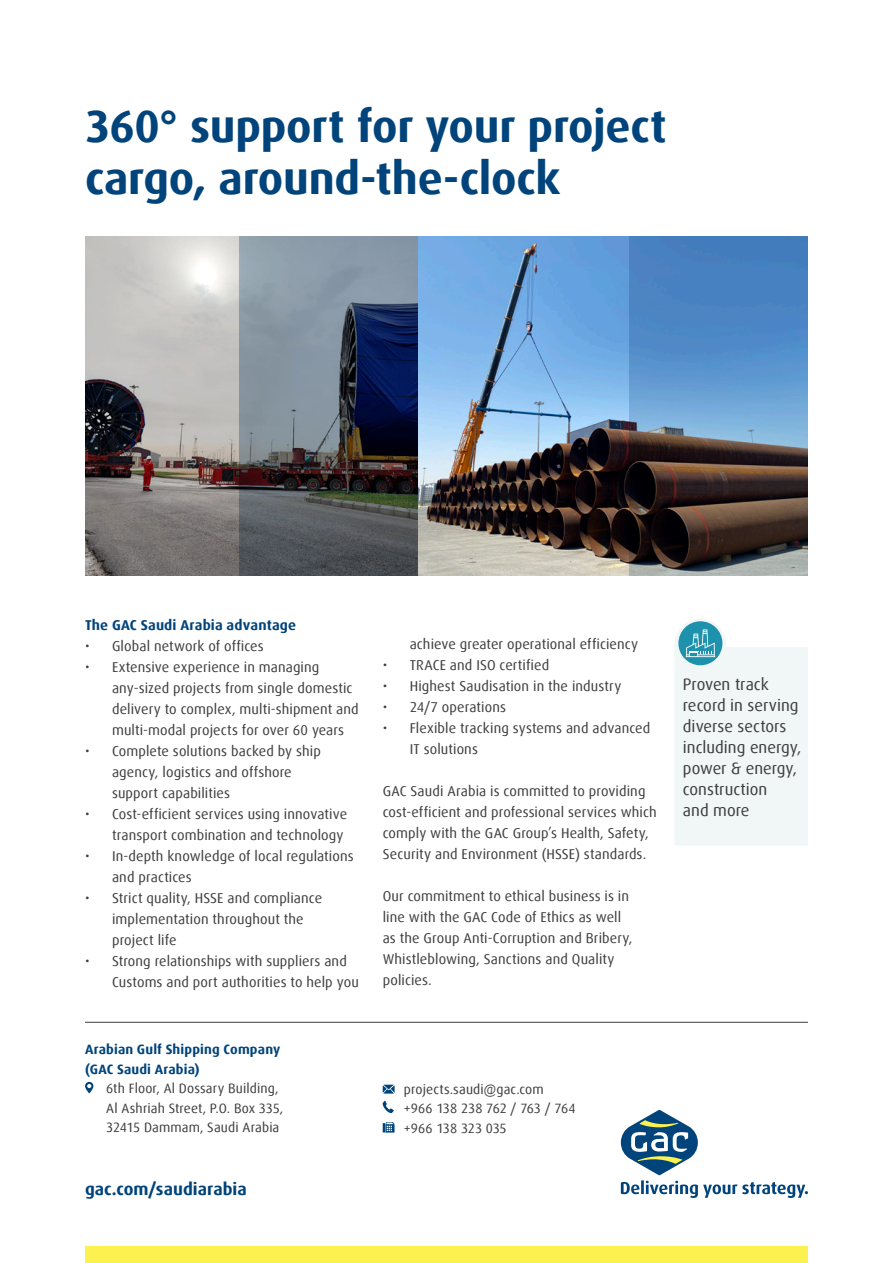
<style>
.page{position:relative;width:893px;height:1263px;background:#fff}
.page>*{position:absolute;margin:0;border:0;box-sizing:border-box;transform-origin:0 0}
.t1{font:700 45px/52.5px "Dax Offc";letter-spacing:-.005em;color:#00447b}
.t2{font:700 17.25px "Dax Offc";color:#00447b}
.t3{font:16.5px/21px "Dax Offc";color:#3e3e3f}
.t4{font:14.25px/21px "Dax Offc";letter-spacing:.005em;color:#3e3e3f}
.t5{font:700 14.25px "Dax Offc";letter-spacing:.01em;color:#00447b}
.t6{font:13.5px/19.5px "Dax Offc";letter-spacing:.01em;color:#3e3e3f}
.t7{font:700 13.5px/19.5px "Dax Offc";letter-spacing:.015em;color:#00447b}
</style>
<div class="page">
<svg style="left:383px;top:1085px;width:12px;height:8px"></svg>
<svg style="left:383px;top:1101px;width:11px;height:12px"></svg>
<svg style="left:383px;top:1122px;width:11px;height:10px"></svg>
<svg style="left:621px;top:1110px;width:187px;height:88px"></svg>
<svg style="left:85px;top:1082px;width:8px;height:11px"></svg>
<hr style="left:85px;top:1022px;width:723px;height:1px;background:#3e3e3f">
<svg style="left:674px;top:619px;width:134px;height:226px"></svg>
<img style="left:417px;top:237px;width:212px;height:339px">
<svg style="left:85px;top:237px;width:154px;height:339px;background:#9d9998"></svg>
<svg style="left:629px;top:237px;width:179px;height:339px;background:#516d8c"></svg>
<svg style="left:239px;top:237px;width:178px;height:339px;background:#5a626f"></svg>
<div style="left:85px;top:1246px;width:723px;height:17px;background:#fcf14e"></div>
<p class="t1" style="left:85px;top:100px;width:583px">360° support for your project cargo, around-the-clock</p>
<p class="t5" style="left:85px;top:616px;width:213px">The GAC Saudi Arabia advantage</p>
<p class="t4" style="left:85px;top:635px;width:180px">• Global network of offices</p>
<p class="t4" style="left:112px;top:656px;width:248px;text-indent:-27px">• Extensive experience in managing any-sized projects from single domestic delivery to complex, multi-shipment and multi-modal projects for over 60 years</p>
<p class="t4" style="left:112px;top:740px;width:210px;text-indent:-27px">• Complete solutions backed by ship agency, logistics and offshore support capabilities</p>
<p class="t4" style="left:85px;top:803px;width:264px;text-align:right">• Cost-efficient services using innovative transport combination and technology</p>
<p class="t4" style="left:112px;top:845px;width:243px;text-indent:-27px">• In-depth knowledge of local regulations and practices</p>
<p class="t4" style="left:112px;top:887px;width:212px;text-indent:-27px">• Strict quality, HSSE and compliance implementation throughout the project life</p>
<p class="t4" style="left:112px;top:950px;width:248px;text-indent:-27px">• Strong relationships with suppliers and<br>Customs and port authorities to help you</p>
<p class="t7" style="left:85px;top:1040px;width:197px">Arabian Gulf Shipping Company (GAC Saudi Arabia)</p>
<p class="t6" style="left:106px;top:1079px;width:178px">6th Floor, Al Dossary Building,<br>Al Ashriah Street, P.O. Box 335,<br>32415 Dammam, Saudi Arabia</p>
<p class="t2" style="left:85px;top:1178px;width:163px">gac.com/saudiarabia</p>
<p class="t4" style="left:410px;top:634px;width:230px">achieve greater operational efficiency</p>
<p class="t4" style="left:383px;top:655px;width:168px">• TRACE and ISO certified</p>
<p class="t4" style="left:383px;top:676px;width:240px">• Highest Saudisation in the industry</p>
<p class="t4" style="left:383px;top:697px;width:125px">• 24/7 operations</p>
<p class="t4" style="left:410px;top:718px;width:242px;text-indent:-27px">• Flexible tracking systems and advanced<br>IT solutions</p>
<p class="t4" style="left:383px;top:781px;width:276px">GAC Saudi Arabia is committed to providing cost-efficient and professional services which comply with the GAC Group’s Health, Safety, Security and Environment (HSSE) standards.</p>
<p class="t4" style="left:383px;top:886px;width:251px">Our commitment to ethical business is in line with the GAC Code of Ethics as well as the Group Anti-Corruption and Bribery, Whistleblowing, Sanctions and Quality policies.</p>
<p class="t6" style="left:404px;top:1079px;width:141px">projects.saudi@gac.com</p>
<p class="t6" style="left:404px;top:1099px;width:173px">+966 138 238 762 / 763 / 764</p>
<p class="t6" style="left:404px;top:1118px;width:104px">+966 138 323 035</p>
<p class="t3" style="left:683px;top:673px;width:120px">Proven track record in serving diverse sectors including energy, power &amp; energy, construction<br>and more</p>
</div>
